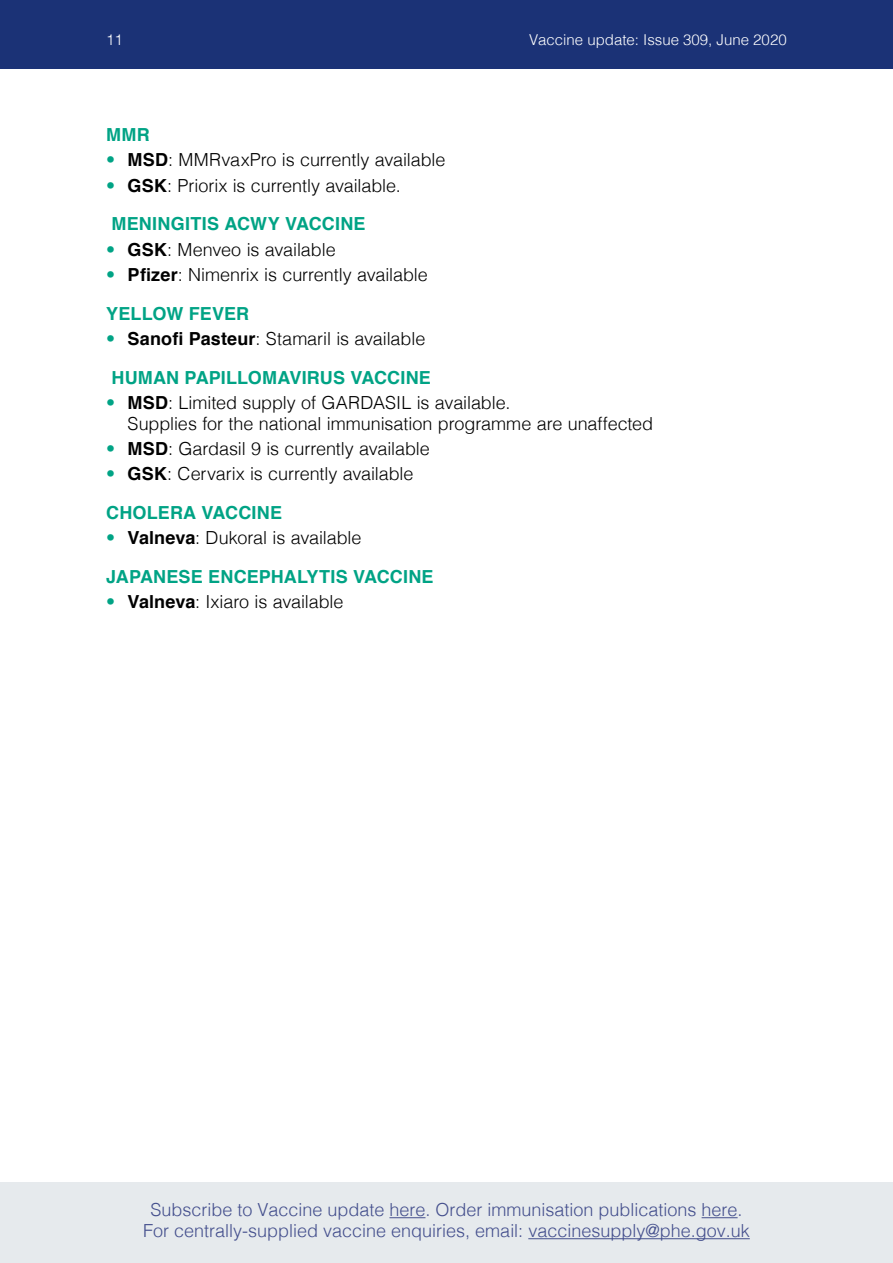
<style>
.page{position:relative;width:893px;height:1263px;background:#fff}
.page>*{position:absolute;margin:0;border:0;box-sizing:border-box;transform-origin:0 0}
.t1{font:300 18px/38.7px "Helvetica";letter-spacing:-.005em;color:#000}
.t2{font:300 18px/21px "Helvetica";color:#444f8d;text-align:center}
.t3{font:700 18px/38.7px "Helvetica";letter-spacing:.01em;color:#00a385}
.t4{font:300 15px "Helvetica";color:#fff}
.s1{color:#00a385}
.s2{font-weight:700}
.s3{font-weight:700;color:#00a385}
.s4{font-weight:300}
.s5{color:#000}
.s6{font-weight:300;color:#000}
</style>
<div class="page">
<div style="left:0;top:1182px;width:893px;height:81px;background:#e6eaed"></div>
<div style="left:0;top:0;width:893px;height:68px;background:#1b3276"></div>
<hr style="left:389px;top:1217px;width:36px;height:1px;background:#444f8d">
<hr style="left:702px;top:1217px;width:36px;height:1px;background:#444f8d">
<hr style="left:528px;top:1238px;width:222px;height:1px;background:#444f8d">
<p class="t4" style="left:106px;top:27px;width:18px">11</p>
<p class="t4" style="left:529px;top:27px;width:259px">Vaccine update: Issue 309, June 2020</p>
<p class="t3" style="left:106px;top:116px;width:45px">MMR</p>
<p class="t1" style="left:106px;top:139px;width:341px"><span class="s1">•</span> <span class="s2">MSD</span>: MMRvaxPro is currently available</p>
<p class="t1" style="left:106px;top:165px;width:296px"><span class="s1">•</span> <span class="s2">GSK</span>: Priorix is currently available.<br><span class="s3">MENINGITIS ACWY VACCINE</span></p>
<p class="t1" style="left:106px;top:229px;width:231px"><span class="s1">•</span> <span class="s2">GSK</span>: Menveo is available</p>
<p class="t1" style="left:106px;top:254px;width:323px"><span class="s1">•</span> <span class="s2">Pfizer</span>: Nimenrix is currently available<br><span class="s3">YELLOW FEVER</span></p>
<p class="t3" style="left:106px;top:319px;width:326px"><span class="s4">•</span> <span class="s5">Sanofi Pasteur</span><span class="s6">: Stamaril is available<br></span>HUMAN PAPILLOMAVIRUS VACCINE</p>
<p class="t1" style="left:128px;top:391px;width:527px;line-height:21px;text-indent:-21px"><span class="s1">•</span> <span class="s2">MSD</span>: Limited supply of GARDASIL is available.<br>Supplies for the national immunisation programme are unaffected</p>
<p class="t1" style="left:106px;top:428px;width:325px"><span class="s1">•</span> <span class="s2">MSD</span>: Gardasil 9 is currently available</p>
<p class="t1" style="left:106px;top:453px;width:309px"><span class="s1">•</span> <span class="s2">GSK</span>: Cervarix is currently available<br><span class="s3">CHOLERA VACCINE</span></p>
<p class="t3" style="left:106px;top:519px;width:329px"><span class="s4">•</span> <span class="s5">Valneva</span><span class="s6">: Dukoral is available<br></span>JAPANESE ENCEPHALYTIS VACCINE</p>
<p class="t1" style="left:106px;top:581px;width:239px"><span class="s1">•</span> <span class="s2">Valneva</span>: Ixiaro is available</p>
<p class="t2" style="left:143px;top:1198px;width:608px">Subscribe to Vaccine update here. Order immunisation publications here.<br>For centrally-supplied vaccine enquiries, email: vaccinesupply@phe.gov.uk</p>
</div>
